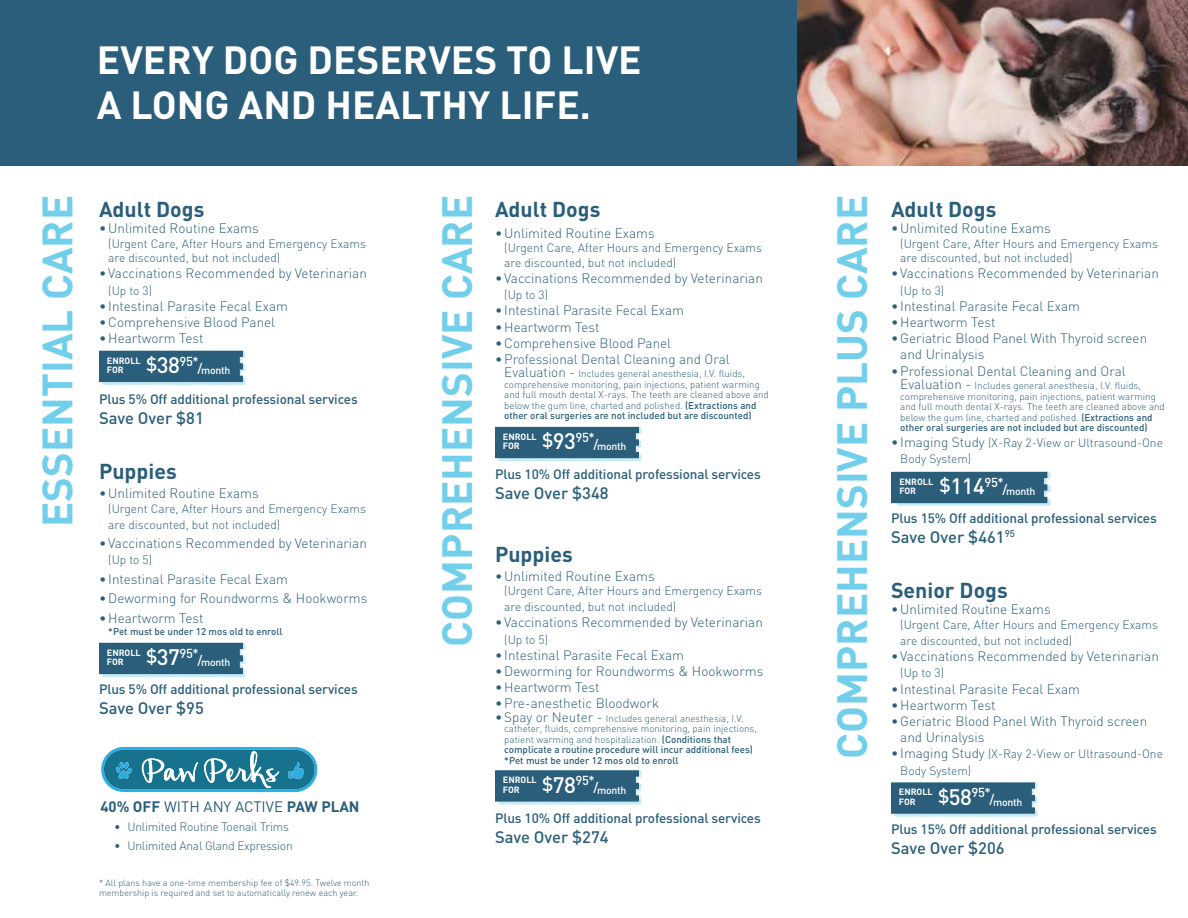
<style>
.page{position:relative;width:1188px;height:918px;background:#fff}
.page>*{position:absolute;margin:0;border:0;box-sizing:border-box;transform-origin:0 0}
.t1{font:700 41.85px "DIN";color:#71cfeb}
.t2{font:700 38.85px/44.5px "DIN";color:#fff}
.t3{font:500 22.2px "DIN";color:#fff}
.t4{font:700 21.3px "DIN";color:#2a5e7a}
.t5{font:500 16.5px "DIN";color:#2a5e7a}
.t6{font:700 15px "DIN";color:#2a5e7a}
.t7{font:300 13.5px/16.2px "DIN";color:#2a5e7a}
.t8{font:500 13.5px "DIN";letter-spacing:-.01em;color:#2a5e7a}
.t9{font:300 12px/16.2px "DIN";color:#2a5e7a}
.t10{font:300 12px "DIN";letter-spacing:-.02em;color:#2a5e7a}
.t11{font:500 10.5px "DIN";letter-spacing:-.025em;color:#fff}
.t12{font:300 9.75px/10.5px "DIN";color:#2a5e7a}
.t13{font:500 9.75px "DIN";color:#2a5e7a}
.t14{font:300 9px/10.5px "DIN";color:#2a5e7a}
.t15{font:700 9px/9.4px "DIN";color:#fff}
.s1{font-size:13.5px}
.s2{font-weight:500}
.s3{font-weight:500;font-size:22.2px}
.s4{font-size:12.9px}
.s5{font-family:"Avenir LT Pro";font-weight:400;font-size:13.5px;color:#fff}
.s6{font-weight:400}
.s7{font-size:18.6px}
</style>
<div class="page">
<svg style="left:99px;top:351px;width:147px;height:34px;background:#3c6e88"></svg>
<svg style="left:99px;top:643px;width:147px;height:34px;background:#3c6e87"></svg>
<svg style="left:495px;top:770px;width:147px;height:35px;background:#40718a"></svg>
<svg style="left:495px;top:427px;width:147px;height:34px;background:#3b6d87"></svg>
<svg style="left:891px;top:782px;width:147px;height:35px;background:#40718a"></svg>
<svg style="left:891px;top:472px;width:160px;height:34px;background:#3c6e88"></svg>
<img style="left:796px;top:0;width:392px;height:166px">
<div style="left:0;top:0;width:796px;height:166px;background:#2a5e7a"></div>
<svg style="left:101px;top:747px;width:217px;height:45px;background:#4192ae"></svg>
<h2 class="t2" style="left:97px;top:36px;width:546px">EVERY DOG DESERVES TO LIVE<br>A LONG AND HEALTHY LIFE.</h2>
<h1 class="t1" style="left:30px;top:527px;width:333px;rotate:-90deg">ESSENTIAL CARE</h1>
<h1 class="t1" style="left:430px;top:647px;width:453px;rotate:-90deg">COMPREHENSIVE CARE</h1>
<h1 class="t1" style="left:825px;top:759px;width:566px;rotate:-90deg">COMPREHENSIVE PLUS CARE</h1>
<h3 class="t4" style="left:99px;top:196px;width:107px">Adult Dogs</h3>
<p class="t7" style="left:99px;top:220px;width:161px">•Unlimited Routine Exams</p>
<p class="t9" style="left:108px;top:236px;width:259px;line-height:14.4px">(Urgent Care, After Hours and Emergency Exams are discounted, but not included)</p>
<p class="t7" style="left:99px;top:265px;width:269px">• Vaccinations Recommended by Veterinarian</p>
<p class="t9" style="left:108px;top:282px;width:45px">(Up to 3)</p>
<p class="t7" style="left:99px;top:298px;width:191px">• Intestinal Parasite Fecal Exam</p>
<p class="t7" style="left:99px;top:314px;width:178px">•Comprehensive Blood Panel</p>
<p class="t7" style="left:99px;top:330px;width:106px">•Heartworm Test</p>
<h3 class="t4" style="left:495px;top:196px;width:107px">Adult Dogs</h3>
<p class="t7" style="left:495px;top:225px;width:161px">•Unlimited Routine Exams</p>
<p class="t9" style="left:504px;top:241px;width:259px;line-height:14.4px">(Urgent Care, After Hours and Emergency Exams are discounted, but not included)</p>
<p class="t7" style="left:495px;top:270px;width:269px">• Vaccinations Recommended by Veterinarian</p>
<p class="t9" style="left:504px;top:287px;width:45px">(Up to 3)</p>
<p class="t7" style="left:495px;top:302px;width:191px">• Intestinal Parasite Fecal Exam</p>
<p class="t7" style="left:495px;top:318px;width:106px">•Heartworm Test</p>
<p class="t7" style="left:495px;top:335px;width:178px">•Comprehensive Blood Panel</p>
<p class="t7" style="left:495px;top:351px;width:236px">•Professional Dental Cleaning and Oral</p>
<p class="t12" style="left:504px;top:369px;width:266px"><span class="s1">Evaluation -</span> Includes general anesthesia, I.V. fluids, comprehensive monitoring, pain injections, patient warming and full mouth dental X-rays. The teeth are cleaned above and below the gum line, charted and polished. <span class="s2">(Extractions and other oral surgeries are not included but are discounted)</span></p>
<p class="t15" style="left:107px;top:355px;width:93px">ENROLL<br>FOR <sup>$</sup><span class="s3">38</span><sup>95*</sup></p>
<p class="t11" style="left:198px;top:364px;width:34px"><span class="s4">/</span>month</p>
<p class="t8" style="left:99px;top:391px;width:260px">Plus 5% Off additional professional services</p>
<p class="t5" style="left:99px;top:408px;width:106px">Save Over $81</p>
<p class="t15" style="left:503px;top:431px;width:93px">ENROLL<br>FOR <sup>$</sup><span class="s3">93</span><sup>95*</sup></p>
<p class="t11" style="left:594px;top:440px;width:34px"><span class="s4">/</span>month</p>
<h3 class="t4" style="left:99px;top:457px;width:79px">Puppies</h3>
<p class="t7" style="left:99px;top:485px;width:161px">•Unlimited Routine Exams</p>
<p class="t9" style="left:108px;top:500px;width:259px">(Urgent Care, After Hours and Emergency Exams are discounted, but not included)</p>
<p class="t7" style="left:99px;top:535px;width:269px">• Vaccinations Recommended by Veterinarian</p>
<p class="t9" style="left:108px;top:552px;width:45px">(Up to 5)</p>
<p class="t7" style="left:99px;top:571px;width:191px">• Intestinal Parasite Fecal Exam</p>
<p class="t7" style="left:99px;top:590px;width:270px">•Deworming for Roundworms &amp; Hookworms</p>
<p class="t7" style="left:99px;top:610px;width:106px">•Heartworm Test</p>
<p class="t13" style="left:99px;top:625px;width:185px"><span class="s5">•</span> *Pet must be under 12 mos old to enroll</p>
<p class="t8" style="left:495px;top:465px;width:267px">Plus 10% Off additional professional services</p>
<p class="t5" style="left:495px;top:482px;width:115px">Save Over $348</p>
<h3 class="t4" style="left:495px;top:540px;width:79px">Puppies</h3>
<p class="t7" style="left:495px;top:568px;width:161px">•Unlimited Routine Exams</p>
<p class="t9" style="left:504px;top:583px;width:259px">(Urgent Care, After Hours and Emergency Exams are discounted, but not included)</p>
<p class="t7" style="left:495px;top:614px;width:269px">• Vaccinations Recommended by Veterinarian</p>
<p class="t9" style="left:504px;top:631px;width:45px">(Up to 5)</p>
<p class="t7" style="left:495px;top:647px;width:191px">• Intestinal Parasite Fecal Exam</p>
<p class="t7" style="left:495px;top:663px;width:270px">•Deworming for Roundworms &amp; Hookworms</p>
<p class="t7" style="left:495px;top:679px;width:106px">•Heartworm Test</p>
<p class="t7" style="left:495px;top:695px;width:166px">•Pre-anesthetic Bloodwork</p>
<p class="t12" style="left:504px;top:713px;width:254px;text-indent:-9px"><span class="s1">•Spay or Neuter -</span> Includes general anesthesia, I.V. catheter, fluids, comprehensive monitoring, pain injections, patient warming and hospitalization. <span class="s2">(Conditions that complicate a routine procedure will incur additional fees) *Pet must be under 12 mos old to enroll</span></p>
<p class="t15" style="left:107px;top:647px;width:93px">ENROLL<br>FOR <sup>$</sup><span class="s3">37</span><sup>95*</sup></p>
<p class="t11" style="left:198px;top:656px;width:34px"><span class="s4">/</span>month</p>
<p class="t8" style="left:99px;top:681px;width:260px">Plus 5% Off additional professional services</p>
<p class="t5" style="left:99px;top:697px;width:106px">Save Over $95</p>
<p class="t6" style="left:100px;top:797px;width:261px">40% OFF <span class="s6">WITH ANY ACTIVE</span> PAW PLAN</p>
<p class="t10" style="left:114px;top:819px;width:177px">• Unlimited Routine Toenail Trims</p>
<p class="t10" style="left:114px;top:838px;width:180px">• Unlimited Anal Gland Expression</p>
<p class="t14" style="left:99px;top:877px;width:272px">* All plans have a one-time membership fee of $49.95. Twelve month membership is required and set to automatically renew each year.</p>
<p class="t15" style="left:503px;top:775px;width:93px">ENROLL<br>FOR <sup>$</sup><span class="s3">78</span><sup>95*</sup></p>
<p class="t11" style="left:594px;top:783px;width:34px"><span class="s4">/</span>month</p>
<p class="t8" style="left:495px;top:810px;width:267px">Plus 10% Off additional professional services</p>
<p class="t5" style="left:495px;top:827px;width:115px">Save Over $274</p>
<h3 class="t4" style="left:891px;top:196px;width:107px">Adult Dogs</h3>
<p class="t7" style="left:891px;top:220px;width:161px">•Unlimited Routine Exams</p>
<p class="t9" style="left:900px;top:236px;width:259px;line-height:14.4px">(Urgent Care, After Hours and Emergency Exams are discounted, but not included)</p>
<p class="t7" style="left:891px;top:265px;width:269px">• Vaccinations Recommended by Veterinarian</p>
<p class="t9" style="left:900px;top:282px;width:45px">(Up to 3)</p>
<p class="t7" style="left:891px;top:298px;width:191px">• Intestinal Parasite Fecal Exam</p>
<p class="t7" style="left:891px;top:314px;width:106px">•Heartworm Test</p>
<p class="t7" style="left:900px;top:330px;width:248px;text-indent:-9px">•Geriatric Blood Panel With Thyroid screen and Urinalysis</p>
<p class="t7" style="left:891px;top:362px;width:236px">•Professional Dental Cleaning and Oral</p>
<p class="t12" style="left:900px;top:380px;width:266px"><span class="s1">Evaluation -</span> Includes general anesthesia, I.V. fluids, comprehensive monitoring, pain injections, patient warming and full mouth dental X-rays. The teeth are cleaned above and below the gum line, charted and polished. <span class="s2">(Extractions and other oral surgeries are not included but are discounted)</span></p>
<p class="t9" style="left:900px;top:435px;width:264px;text-indent:-9px"><span class="s1">• Imaging Study</span> (X-Ray 2-View or Ultrasound-One<br>Body System)</p>
<p class="t15" style="left:899px;top:476px;width:35px">ENROLL<br>FOR</p>
<h3 class="t3" style="left:940px;top:472px;width:66px"><span class="s7">$</span>114<sup>95*</sup></h3>
<p class="t11" style="left:1003px;top:485px;width:34px"><span class="s4">/</span>month</p>
<p class="t8" style="left:891px;top:509px;width:267px">Plus 15% Off additional professional services</p>
<p class="t5" style="left:891px;top:526px;width:125px">Save Over $461<sup>95</sup></p>
<h3 class="t4" style="left:891px;top:577px;width:118px">Senior Dogs</h3>
<p class="t7" style="left:891px;top:601px;width:161px">•Unlimited Routine Exams</p>
<p class="t9" style="left:900px;top:616px;width:259px">(Urgent Care, After Hours and Emergency Exams are discounted, but not included)</p>
<p class="t7" style="left:891px;top:648px;width:269px">• Vaccinations Recommended by Veterinarian</p>
<p class="t9" style="left:900px;top:665px;width:45px">(Up to 3)</p>
<p class="t7" style="left:891px;top:681px;width:191px">• Intestinal Parasite Fecal Exam</p>
<p class="t7" style="left:891px;top:697px;width:106px">•Heartworm Test</p>
<p class="t7" style="left:900px;top:713px;width:248px;text-indent:-9px">•Geriatric Blood Panel With Thyroid screen and Urinalysis</p>
<p class="t9" style="left:900px;top:746px;width:264px;text-indent:-9px"><span class="s1">• Imaging Study</span> (X-Ray 2-View or Ultrasound-One<br>Body System)</p>
<p class="t15" style="left:899px;top:787px;width:93px">ENROLL<br>FOR <sup>$</sup><span class="s3">58</span><sup>95*</sup></p>
<p class="t11" style="left:990px;top:795px;width:34px"><span class="s4">/</span>month</p>
<p class="t8" style="left:891px;top:821px;width:267px">Plus 15% Off additional professional services</p>
<p class="t5" style="left:891px;top:837px;width:115px">Save Over $206</p>
</div>
